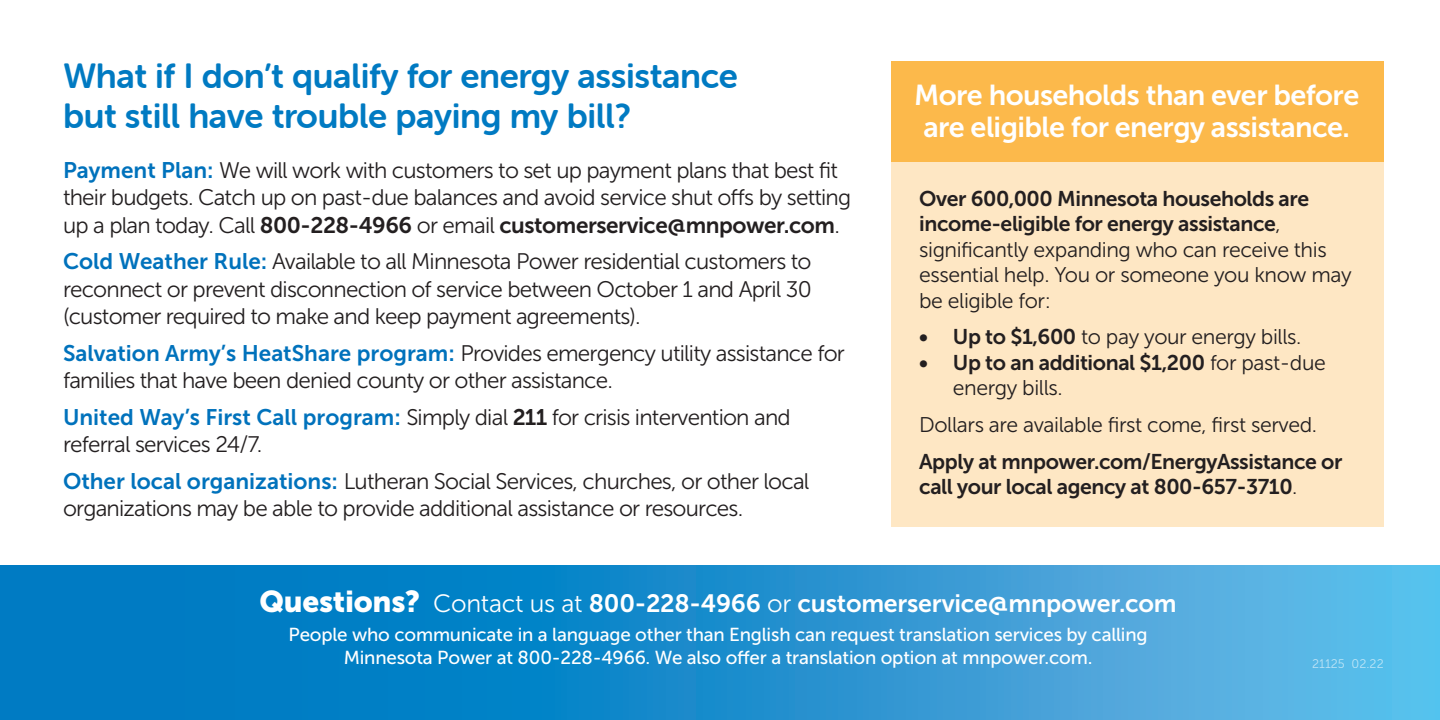
<style>
.page{position:relative;width:1440px;height:720px;background:#fff}
.page>*{position:absolute;margin:0;border:0;box-sizing:border-box;transform-origin:0 0}
.t1{font:35px/40px "Museo Sans Rounded 700";letter-spacing:-.01em;color:#007ac2}
.t2{font:28.75px/32.5px "Museo Sans 700";letter-spacing:-.02em;color:#fff;text-align:center}
.t3{font:25px "Museo Sans 700";letter-spacing:-.01em;color:#fff}
.t4{font:22.5px/27.5px "Museo Sans 300";letter-spacing:-.035em;color:#231f20}
.t5{font:21.25px/25.5px "Museo Sans 300";letter-spacing:-.02em;color:#231f20}
.t6{font:21.25px/25.5px "Museo Sans 700";letter-spacing:-.02em;color:#231f20}
.t7{font:18.75px/22.5px "Museo Sans 500";letter-spacing:-.01em;color:#fff;text-align:center}
.t8{font:12.5px "Museo Sans 300";color:#fff}
.s1{font-family:"Museo Sans 700";color:#0072bc}
.s2{font-family:"Museo Sans 700"}
.s3{font-family:"Museo Sans 300"}
.s4{font-family:"Museo Sans 900";font-size:30px}
</style>
<div class="page">
<div style="left:891px;top:85px;width:493px;height:442px;background:#fee7c4"></div>
<svg style="left:0;top:565px;width:1440px;height:155px;background:#2492d0"></svg>
<div style="left:891px;top:61px;width:493px;height:101px;background:#fcb94b"></div>
<p class="t1" style="left:63px;top:56px;width:676px">What if I don’t qualify for energy assistance but still have trouble paying my bill?</p>
<p class="t4" style="left:63px;top:156px;width:790px"><span class="s1">Payment Plan:</span> We will work with customers to set up payment plans that best fit their budgets. Catch up on past-due balances and avoid service shut offs by setting up a plan today. Call <span class="s2">800-228-4966</span> or email <span class="s2">customerservice@mnpower.com</span>.</p>
<p class="t4" style="left:63px;top:248px;width:750px;text-align:justify"><span class="s1">Cold Weather Rule:</span> Available to all Minnesota Power residential customers to reconnect or prevent disconnection of service between October 1 and April 30 (customer required to make and keep payment agreements).</p>
<p class="t4" style="left:63px;top:339px;width:783px"><span class="s1">Salvation Army’s HeatShare program:</span> Provides emergency utility assistance for families that have been denied county or other assistance.</p>
<p class="t4" style="left:63px;top:403px;width:729px"><span class="s1">United Way’s First Call program:</span> Simply dial <span class="s2">211</span> for crisis intervention and referral services 24/7.</p>
<p class="t4" style="left:63px;top:467px;width:748px"><span class="s1">Other local organizations:</span> Lutheran Social Services, churches, or other local organizations may be able to provide additional assistance or resources.</p>
<p class="t2" style="left:914px;top:78px;width:447px">More households than ever before are eligible for energy assistance.</p>
<p class="t5" style="left:919px;top:186px;width:434px"><span class="s2">Over 600,000 Minnesota households are income-eligible for energy assistance</span>, significantly expanding who can receive this essential help. You or someone you know may be eligible for:</p>
<p class="t5" style="left:919px;top:324px;width:384px"><span class="s2">• Up to $1,600</span> to pay your energy bills.</p>
<p class="t6" style="left:953px;top:350px;width:374px;text-indent:-34px">• Up to an additional $1,200 <span class="s3">for past-due energy bills.</span></p>
<p class="t5" style="left:919px;top:412px;width:399px">Dollars are available first come, first served.</p>
<p class="t6" style="left:919px;top:449px;width:425px">Apply at mnpower.com/EnergyAssistance or call your local agency at 800-657-3710<span class="s3">.</span></p>
<p class="t3" style="left:259px;top:589px;width:919px"><span class="s4">Questions?</span> <span class="s3">Contact us at</span> 800-228-4966 <span class="s3">or</span> customerservice@mnpower.com</p>
<p class="t7" style="left:289px;top:624px;width:861px">People who communicate in a language other than English can request translation services by calling<br>Minnesota Power at 800-228-4966. We also offer a translation option at mnpower.com.</p>
<p class="t8" style="left:1312px;top:656px;width:73px">21125 02.22</p>
</div>
